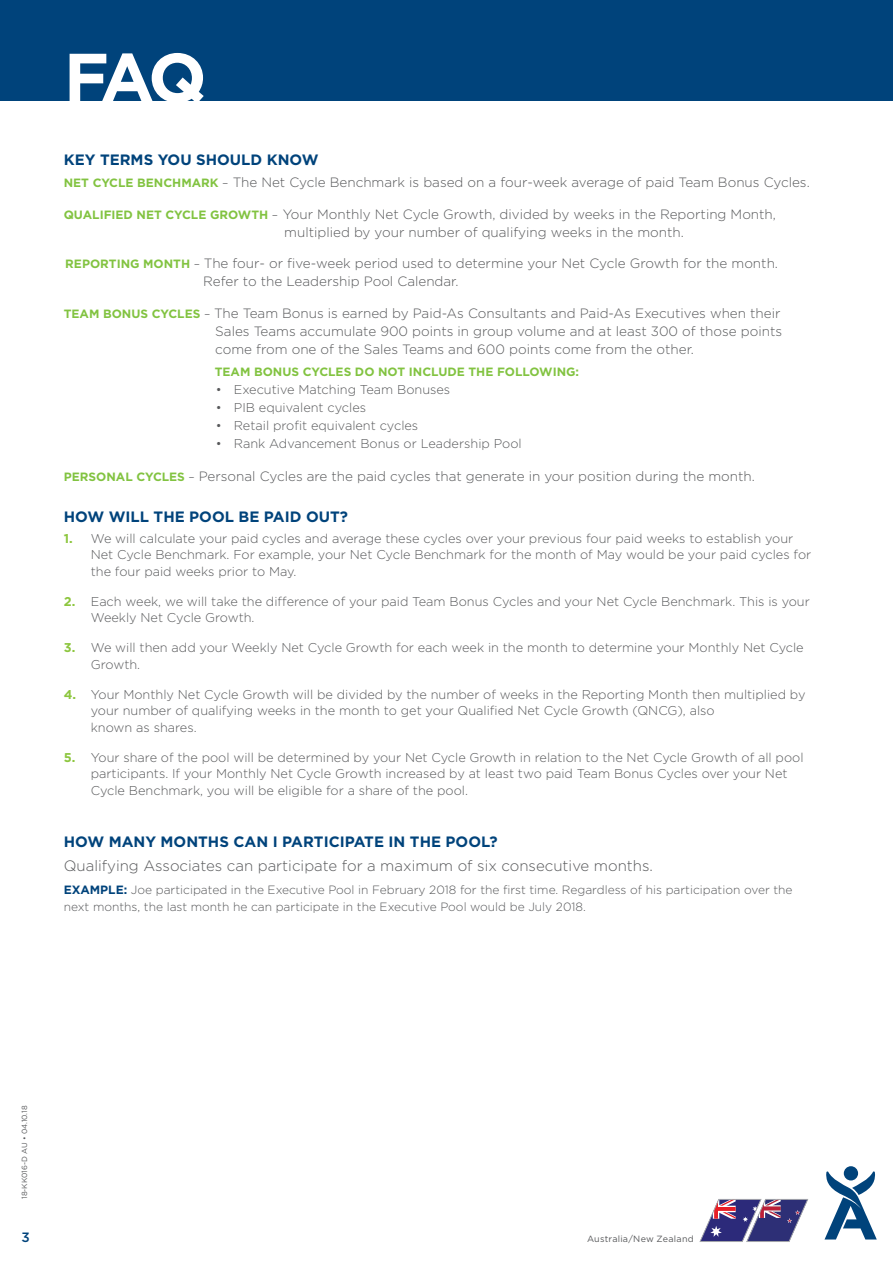
<style>
.page{position:relative;width:893px;height:1263px;background:#fff}
.page>*{position:absolute;margin:0;border:0;box-sizing:border-box;transform-origin:0 0}
.t1{font:700 69px "Gotham";color:#fff}
.t2{font:700 15px "Gotham";color:#00437b}
.t3{font:300 15px "Gotham";color:#58595b}
.t4{font:300 13.5px/18px "Gotham";color:#58595b}
.t5{font:500 13.5px "Gotham";color:#00437b}
.t6{font:300 12.75px/16.5px "Gotham";color:#58595b}
.t7{font:300 12px/16.5px "Gotham";color:#58595b}
.t8{font:700 12px "Gotham";color:#82c341}
.t9{font:9px "Gotham";letter-spacing:.025em;color:#58595b}
.t10{font:7.5px "Gotham";color:#58595b}
.s1{font-weight:700;font-size:12px;color:#82c341}
.s2{font-size:12px}
.s3{font-weight:700;color:#8dc63f}
.s4{font-weight:700;color:#00437b}
</style>
<div class="page">
<svg style="left:824px;top:1166px;width:53px;height:73px"></svg>
<svg style="left:700px;top:1199px;width:108px;height:43px"></svg>
<div style="left:0;top:0;width:893px;height:101px;background:#00437b"></div>
<h1 class="t1" style="left:64px;top:32px;width:144px">FAQ</h1>
<p class="t2" style="left:64px;top:150px;width:256px">KEY TERMS YOU SHOULD KNOW</p>
<p class="t4" style="left:64px;top:173px;width:747px"><span class="s1">NET CYCLE BENCHMARK</span> <span class="s2">–</span> The Net Cycle Benchmark is based on a four-week average of paid Team Bonus Cycles.</p>
<p class="t4" style="left:284px;top:205px;width:493px;text-indent:-220px"><span class="s1">QUALIFIED NET CYCLE GROWTH</span> <span class="s2">–</span> Your Monthly Net Cycle Growth, divided by weeks in the Reporting Month, multiplied by your number of qualifying weeks in the month.</p>
<p class="t4" style="left:203px;top:254px;width:576px;text-indent:-138px"><span class="s1">REPORTING MONTH</span> <span class="s2">–</span> The four- or five-week period used to determine your Net Cycle Growth for the month.<br>Refer to the Leadership Pool Calendar.</p>
<p class="t4" style="left:215px;top:304px;width:568px;text-indent:-151px"><span class="s1">TEAM BONUS CYCLES</span> <span class="s2">–</span> The Team Bonus is earned by Paid-As Consultants and Paid-As Executives when their<br>Sales Teams accumulate 900 points in group volume and at least 300 of those points come from one of the Sales Teams and 600 points come from the other.</p>
<p class="t8" style="left:215px;top:364px;width:366px">TEAM BONUS CYCLES DO NOT INCLUDE THE FOLLOWING:</p>
<p class="t6" style="left:216px;top:381px;width:236px">• Executive Matching Team Bonuses</p>
<p class="t6" style="left:216px;top:399px;width:152px">• PIB equivalent cycles</p>
<p class="t6" style="left:216px;top:417px;width:204px">• Retail profit equivalent cycles</p>
<p class="t6" style="left:216px;top:435px;width:307px">• Rank Advancement Bonus or Leadership Pool</p>
<p class="t4" style="left:64px;top:467px;width:693px"><span class="s1">PERSONAL CYCLES</span> <span class="s2">–</span> Personal Cycles are the paid cycles that generate in your position during the month.</p>
<p class="t2" style="left:64px;top:506px;width:286px">HOW WILL THE POOL BE PAID OUT?</p>
<p class="t6" style="left:91px;top:529px;width:722px;text-indent:-27px"><span class="s3">1.</span> We will calculate your paid cycles and average these cycles over your previous four paid weeks to establish your<br>Net Cycle Benchmark. For example, your Net Cycle Benchmark for the month of May would be your paid cycles for the four paid weeks prior to May.</p>
<p class="t6" style="left:91px;top:592px;width:721px;text-indent:-27px"><span class="s3">2.</span> Each week, we will take the difference of your paid Team Bonus Cycles and your Net Cycle Benchmark. This is your<br>Weekly Net Cycle Growth.</p>
<p class="t6" style="left:91px;top:639px;width:714px;text-indent:-27px"><span class="s3">3.</span> We will then add your Weekly Net Cycle Growth for each week in the month to determine your Monthly Net Cycle<br>Growth.</p>
<p class="t6" style="left:91px;top:685px;width:716px;text-indent:-27px"><span class="s3">4.</span> Your Monthly Net Cycle Growth will be divided by the number of weeks in the Reporting Month then multiplied by your number of qualifying weeks in the month to get your Qualified Net Cycle Growth (QNCG), also<br>known as shares.</p>
<p class="t6" style="left:91px;top:748px;width:714px;text-indent:-27px"><span class="s3">5.</span> Your share of the pool will be determined by your Net Cycle Growth in relation to the Net Cycle Growth of all pool participants. If your Monthly Net Cycle Growth increased by at least two paid Team Bonus Cycles over your Net<br>Cycle Benchmark, you will be eligible for a share of the pool.</p>
<p class="t2" style="left:64px;top:832px;width:435px">HOW MANY MONTHS CAN I PARTICIPATE IN THE POOL?</p>
<p class="t3" style="left:64px;top:856px;width:591px">Qualifying Associates can participate for a maximum of six consecutive months.</p>
<p class="t7" style="left:64px;top:881px;width:730px"><span class="s4">EXAMPLE:</span> Joe participated in the Executive Pool in February 2018 for the first time. Regardless of his participation over the next months, the last month he can participate in the Executive Pool would be July 2018.</p>
<p class="t10" style="left:20px;top:1199px;width:95px;rotate:-90deg">18-KK016-D AU • 04.10.18</p>
<p class="t5" style="left:22px;top:1228px;width:10px">3</p>
<p class="t9" style="left:587px;top:1233px;width:108px">Australia/New Zealand</p>
</div>
